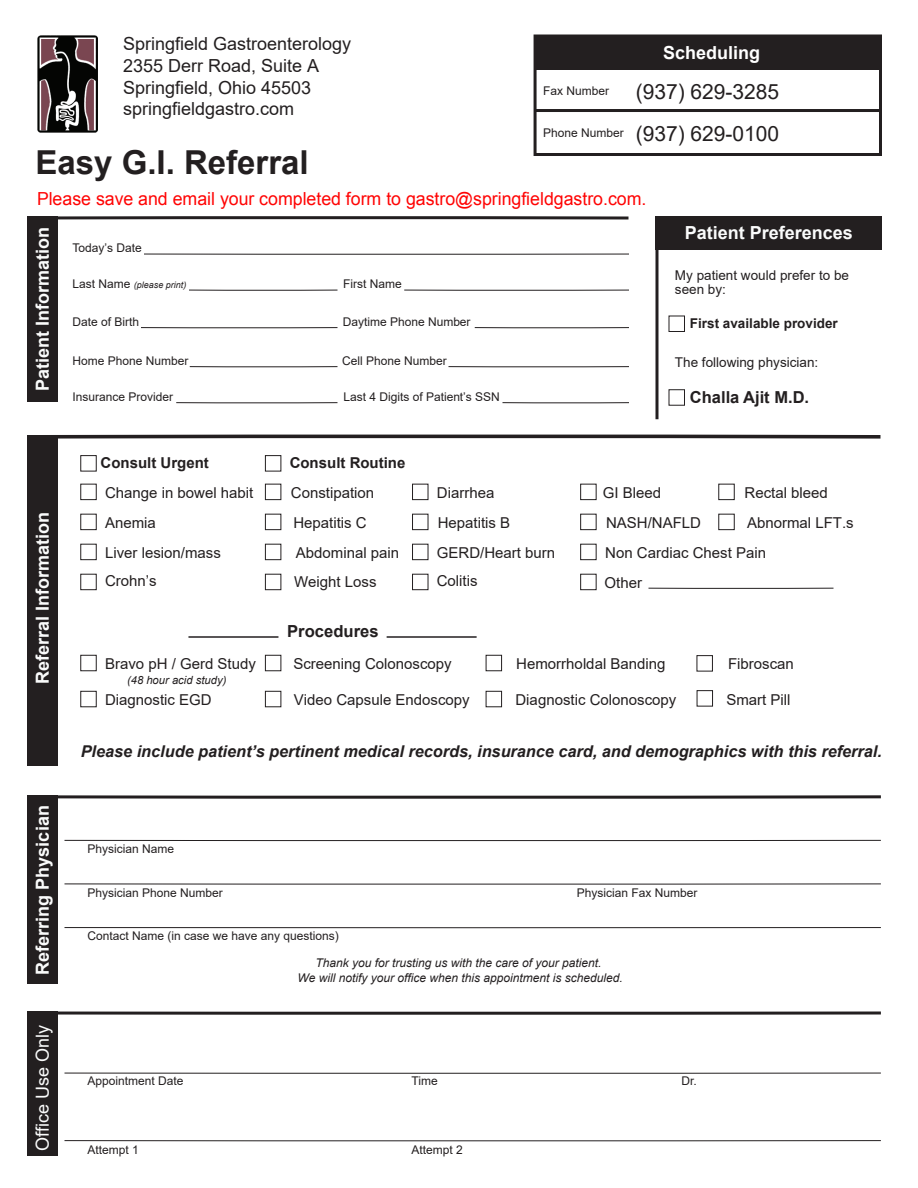
<style>
.page{position:relative;width:918px;height:1188px;background:#fff}
.page>*{position:absolute;margin:0;border:0;box-sizing:border-box;transform-origin:0 0}
.t1{font:700 33px "Arial";color:#231f20}
.t2{font:21px "Arial";color:#231f20}
.t3{font:18px/21.6px "Arial";color:#231f20}
.t4{font:700 18px "Arial";color:#fafbfb}
.t5{font:18px "Arial";color:#ff0404}
.t6{font:18px "Arial";color:#fafbfb}
.t7{font:700 18px "Arial";color:#fff}
.t8{font:700 16.65px "Arial";color:#231f20}
.t9{font:700 16.5px "Arial";color:#231f20}
.t10{font:italic 700 16.2px "Arial";color:#231f20}
.t11{font:15px "Arial";color:#231f20}
.t12{font:700 15px "Arial";color:#231f20}
.t13{font:13.5px/14.4px "Arial";color:#231f20}
.t14{font:700 13.5px "Arial";color:#231f20}
.t15{font:12px "Arial";color:#231f20}
.t16{font:italic 12px/14.4px "Arial";color:#231f20;text-align:center}
.t17{font:italic 11.25px "Arial";color:#231f20}
.t18{font:italic 9px "Arial";color:#231f20}
.s1{font-style:normal;font-size:12px}
</style>
<div class="page">
<img style="left:37px;top:35px;width:61px;height:98px">
<div style="left:534px;top:35px;width:348px;height:121px;border:3px solid #231f20"></div>
<div style="left:534px;top:36px;width:347px;height:34px;background:#231f20"></div>
<hr style="left:535px;top:109px;width:346px;height:3px;background:#231f20">
<div style="left:28px;top:217px;width:30px;height:185px;background:#231f20"></div>
<svg style="left:34px;top:216px;width:595px;height:4px;background:#575455"></svg>
<div style="left:28px;top:435px;width:30px;height:331px;background:#231f20"></div>
<svg style="left:58px;top:434px;width:823px;height:5px;background:#615e5f"></svg>
<div style="left:28px;top:795px;width:30px;height:188px;background:#231f20"></div>
<svg style="left:58px;top:795px;width:823px;height:4px;background:#585556"></svg>
<div style="left:28px;top:1012px;width:30px;height:144px;background:#231f20"></div>
<svg style="left:38px;top:1011px;width:843px;height:4px;background:#585555"></svg>
<div style="left:656px;top:216px;width:226px;height:34px;background:#231f20"></div>
<svg style="left:655px;top:216px;width:4px;height:203px"></svg>
<svg style="left:64px;top:840px;width:817px;height:1px"></svg>
<svg style="left:648px;top:588px;width:186px;height:1px"></svg>
<svg style="left:64px;top:883px;width:817px;height:1px"></svg>
<svg style="left:64px;top:927px;width:817px;height:1px"></svg>
<svg style="left:64px;top:1073px;width:817px;height:1px"></svg>
<svg style="left:144px;top:254px;width:485px;height:1px"></svg>
<svg style="left:404px;top:290px;width:225px;height:1px"></svg>
<svg style="left:189px;top:290px;width:149px;height:1px"></svg>
<svg style="left:474px;top:327px;width:155px;height:1px"></svg>
<svg style="left:141px;top:327px;width:197px;height:1px"></svg>
<svg style="left:448px;top:366px;width:181px;height:1px"></svg>
<svg style="left:189px;top:366px;width:149px;height:1px"></svg>
<svg style="left:502px;top:402px;width:127px;height:1px"></svg>
<svg style="left:176px;top:402px;width:162px;height:1px"></svg>
<svg style="left:64px;top:1140px;width:817px;height:1px"></svg>
<div style="left:669px;top:316px;width:16px;height:16px;border:1px solid #231f20"></div>
<div style="left:669px;top:389px;width:16px;height:17px;border:1px solid #231f20"></div>
<div style="left:80px;top:455px;width:17px;height:16px;border:1px solid #231f20"></div>
<div style="left:80px;top:484px;width:17px;height:16px;border:1px solid #231f20"></div>
<div style="left:80px;top:514px;width:17px;height:16px;border:1px solid #231f20"></div>
<div style="left:80px;top:544px;width:17px;height:16px;border:1px solid #231f20"></div>
<div style="left:80px;top:574px;width:17px;height:16px;border:1px solid #231f20"></div>
<div style="left:80px;top:655px;width:17px;height:16px;border:1px solid #231f20"></div>
<div style="left:80px;top:691px;width:17px;height:16px;border:1px solid #231f20"></div>
<div style="left:265px;top:655px;width:16px;height:16px;border:1px solid #231f20"></div>
<div style="left:265px;top:691px;width:16px;height:16px;border:1px solid #231f20"></div>
<div style="left:265px;top:484px;width:16px;height:16px;border:1px solid #231f20"></div>
<div style="left:265px;top:514px;width:16px;height:16px;border:1px solid #231f20"></div>
<div style="left:265px;top:544px;width:16px;height:16px;border:1px solid #231f20"></div>
<div style="left:265px;top:574px;width:16px;height:16px;border:1px solid #231f20"></div>
<div style="left:412px;top:484px;width:16px;height:16px;border:1px solid #231f20"></div>
<div style="left:412px;top:514px;width:16px;height:16px;border:1px solid #231f20"></div>
<div style="left:412px;top:544px;width:16px;height:16px;border:1px solid #231f20"></div>
<div style="left:412px;top:574px;width:16px;height:16px;border:1px solid #231f20"></div>
<div style="left:580px;top:484px;width:16px;height:16px;border:1px solid #231f20"></div>
<div style="left:580px;top:514px;width:16px;height:16px;border:1px solid #231f20"></div>
<div style="left:580px;top:544px;width:16px;height:16px;border:1px solid #231f20"></div>
<div style="left:580px;top:574px;width:16px;height:16px;border:1px solid #231f20"></div>
<div style="left:718px;top:484px;width:17px;height:16px;border:1px solid #231f20"></div>
<div style="left:718px;top:514px;width:17px;height:16px;border:1px solid #231f20"></div>
<div style="left:265px;top:455px;width:16px;height:16px;border:1px solid #231f20"></div>
<div style="left:486px;top:655px;width:16px;height:16px;border:1px solid #231f20"></div>
<div style="left:486px;top:691px;width:16px;height:16px;border:1px solid #231f20"></div>
<hr style="left:188px;top:636px;width:90px;height:2px;background:#231f20">
<hr style="left:387px;top:636px;width:90px;height:2px;background:#231f20">
<div style="left:697px;top:655px;width:16px;height:16px;border:1px solid #231f20"></div>
<div style="left:697px;top:690px;width:16px;height:16px;border:1px solid #231f20"></div>
<p class="t3" style="left:123px;top:33px;width:230px">Springfield Gastroenterology<br>2355 Derr Road, Suite A<br>Springfield, Ohio 45503 springfieldgastro.com</p>
<p class="t7" style="left:663px;top:40px;width:99px">Scheduling</p>
<h1 class="t1" style="left:36px;top:139px;width:275px">Easy G.I. Referral</h1>
<h2 class="t2" style="left:636px;top:77px;width:145px">(937) 629-3285</h2>
<p class="t15" style="left:543px;top:83px;width:68px">Fax Number</p>
<p class="t15" style="left:543px;top:125px;width:82px">Phone Number</p>
<h2 class="t2" style="left:636px;top:119px;width:145px">(937) 629-0100</h2>
<p class="t5" style="left:37px;top:187px;width:611px">Please save and email your completed form to gastro@springfieldgastro.com.</p>
<p class="t4" style="left:30px;top:391px;width:166px;rotate:-90deg">Patient Information</p>
<p class="t15" style="left:73px;top:240px;width:71px">Today’s Date</p>
<p class="t18" style="left:73px;top:279px;width:115px"><span class="s1">Last Name</span> (please print)</p>
<p class="t15" style="left:343px;top:276px;width:60px">First Name</p>
<p class="t15" style="left:73px;top:313px;width:68px">Date of Birth</p>
<p class="t15" style="left:343px;top:313px;width:129px">Daytime Phone Number</p>
<p class="t15" style="left:73px;top:352px;width:118px">Home Phone Number</p>
<p class="t15" style="left:342px;top:352px;width:106px">Cell Phone Number</p>
<p class="t15" style="left:73px;top:388px;width:102px">Insurance Provider</p>
<p class="t15" style="left:343px;top:388px;width:158px">Last 4 Digits of Patient’s SSN</p>
<p class="t4" style="left:685px;top:220px;width:170px">Patient Preferences</p>
<p class="t13" style="left:675px;top:268px;width:176px">My patient would prefer to be seen by:</p>
<p class="t14" style="left:690px;top:314px;width:149px">First available provider</p>
<p class="t13" style="left:675px;top:355px;width:145px">The following physician:</p>
<p class="t9" style="left:690px;top:385px;width:121px">Challa Ajit M.D.</p>
<p class="t4" style="left:30px;top:684px;width:174px;rotate:-90deg">Referral Information</p>
<p class="t4" style="left:30px;top:975px;width:171px;rotate:-90deg">Referring Physician</p>
<p class="t6" style="left:30px;top:1151px;width:127px;rotate:-90deg">Office Use Only</p>
<p class="t12" style="left:101px;top:452px;width:110px">Consult Urgent</p>
<p class="t11" style="left:105px;top:482px;width:150px">Change in bowel habit</p>
<p class="t11" style="left:291px;top:482px;width:85px">Constipation</p>
<p class="t11" style="left:437px;top:482px;width:59px">Diarrhea</p>
<p class="t11" style="left:603px;top:482px;width:60px">GI Bleed</p>
<p class="t11" style="left:745px;top:482px;width:85px">Rectal bleed</p>
<p class="t11" style="left:105px;top:512px;width:52px">Anemia</p>
<p class="t11" style="left:293px;top:512px;width:75px">Hepatitis C</p>
<p class="t11" style="left:438px;top:512px;width:74px">Hepatitis B</p>
<p class="t11" style="left:606px;top:512px;width:97px">NASH/NAFLD</p>
<p class="t11" style="left:747px;top:512px;width:108px">Abnormal LFT.s</p>
<p class="t11" style="left:105px;top:542px;width:117px">Liver lesion/mass</p>
<p class="t11" style="left:296px;top:542px;width:105px">Abdominal pain</p>
<p class="t11" style="left:437px;top:542px;width:120px">GERD/Heart burn</p>
<p class="t11" style="left:605px;top:542px;width:162px">Non Cardiac Chest Pain</p>
<p class="t11" style="left:105px;top:571px;width:53px">Crohn’s</p>
<p class="t12" style="left:290px;top:452px;width:117px">Consult Routine</p>
<p class="t11" style="left:294px;top:572px;width:84px">Weight Loss</p>
<p class="t11" style="left:437px;top:571px;width:42px">Colitis</p>
<p class="t11" style="left:605px;top:572px;width:39px">Other</p>
<p class="t8" style="left:287px;top:620px;width:93px">Procedures</p>
<p class="t11" style="left:105px;top:653px;width:152px">Bravo pH / Gerd Study</p>
<p class="t11" style="left:293px;top:653px;width:160px">Screening Colonoscopy</p>
<p class="t11" style="left:294px;top:689px;width:177px">Video Capsule Endoscopy</p>
<p class="t17" style="left:127px;top:672px;width:101px">(48 hour acid study)</p>
<p class="t11" style="left:105px;top:689px;width:108px">Diagnostic EGD</p>
<p class="t11" style="left:516px;top:653px;width:151px">Hemorrholdal Banding</p>
<p class="t11" style="left:728px;top:653px;width:67px">Fibroscan</p>
<p class="t11" style="left:516px;top:690px;width:162px">Diagnostic Colonoscopy</p>
<p class="t11" style="left:726px;top:690px;width:66px">Smart Pill</p>
<p class="t10" style="left:81px;top:741px;width:803px">Please include patient’s pertinent medical records, insurance card, and demographics with this referral.</p>
<p class="t15" style="left:88px;top:841px;width:88px">Physician Name</p>
<p class="t15" style="left:88px;top:884px;width:137px">Physician Phone Number</p>
<p class="t15" style="left:577px;top:884px;width:122px">Physician Fax Number</p>
<p class="t15" style="left:88px;top:927px;width:253px">Contact Name (in case we have any questions)</p>
<p class="t16" style="left:298px;top:956px;width:327px">Thank you for trusting us with the care of your patient.<br>We will notify your office when this appointment is scheduled.</p>
<p class="t15" style="left:88px;top:1072px;width:98px">Appointment Date</p>
<p class="t15" style="left:412px;top:1072px;width:28px">Time</p>
<p class="t15" style="left:682px;top:1072px;width:17px">Dr.</p>
<p class="t15" style="left:88px;top:1141px;width:53px">Attempt 1</p>
<p class="t15" style="left:412px;top:1141px;width:53px">Attempt 2</p>
</div>
